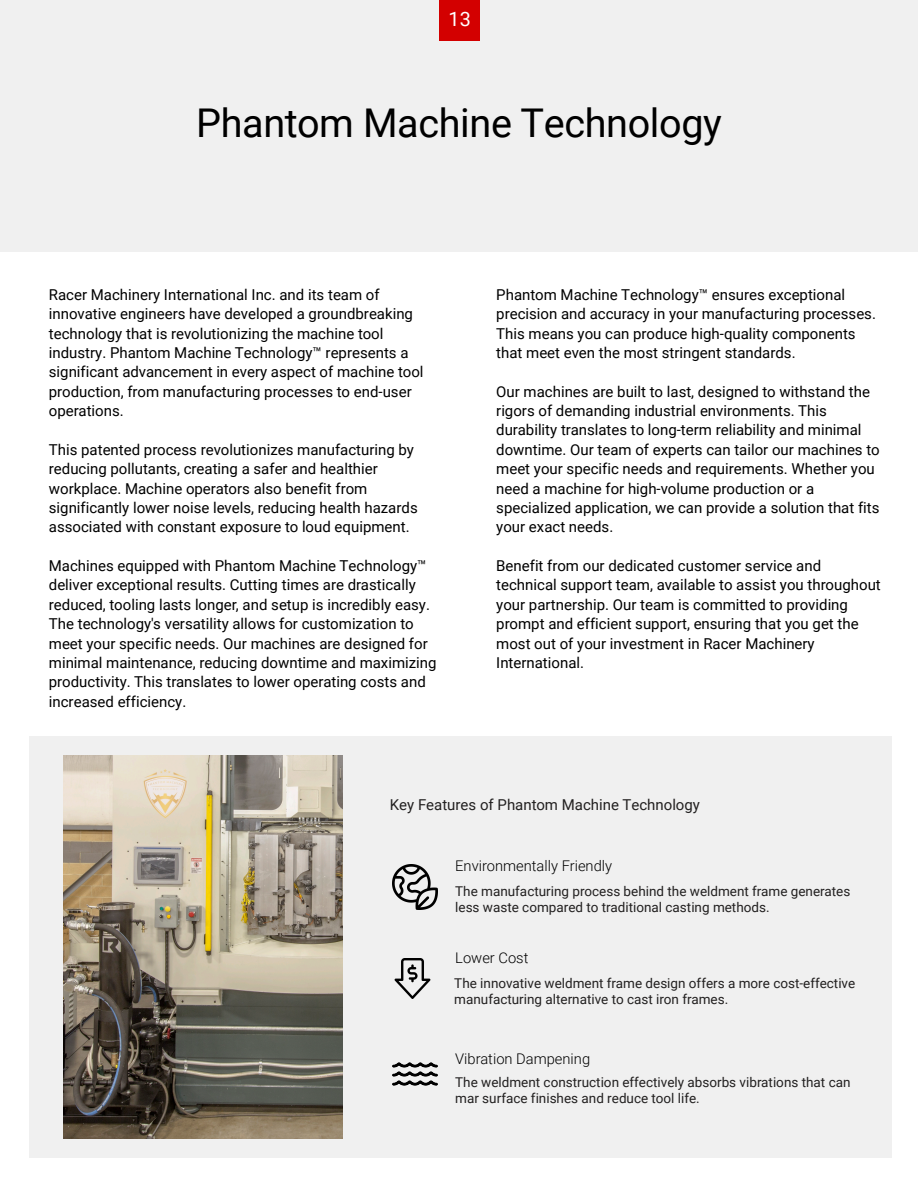
<style>
.page{position:relative;width:918px;height:1188px;background:#fff}
.page>*{position:absolute;margin:0;border:0;box-sizing:border-box;transform-origin:0 0}
.t1{font:39.6px "Roboto";letter-spacing:-.01em;color:#000}
.t2{font:19.8px "Roboto";color:#fff}
.t3{font:15px/19.4px "Roboto";color:#000}
.t4{font:15px "Roboto";color:#222020}
.t5{font:300 14.7px "Roboto";color:#000}
.t6{font:13.5px/16.2px "Roboto";color:#222020}
</style>
<div class="page">
<div style="left:0;top:0;width:918px;height:252px;background:#f0f0f0"></div>
<div style="left:30px;top:736px;width:862px;height:422px;background:#f0f0f0"></div>
<div style="left:439px;top:0;width:40px;height:40px;background:#d30000"></div>
<img style="left:63px;top:756px;width:279px;height:382px">
<img style="left:393px;top:865px;width:44px;height:44px">
<img style="left:394px;top:959px;width:37px;height:39px">
<img style="left:393px;top:1062px;width:44px;height:24px">
<h2 class="t2" style="left:449px;top:5px;width:24px">13</h2>
<h1 class="t1" style="left:196px;top:96px;width:527px">Phantom Machine Technology</h1>
<p class="t3" style="left:49px;top:284px;width:376px">Racer Machinery International Inc. and its team of innovative engineers have developed a groundbreaking technology that is revolutionizing the machine tool industry. Phantom Machine Technology™ represents a significant advancement in every aspect of machine tool production, from manufacturing processes to end-user operations.</p>
<p class="t3" style="left:49px;top:439px;width:370px">This patented process revolutionizes manufacturing by reducing pollutants, creating a safer and healthier workplace. Machine operators also benefit from significantly lower noise levels, reducing health hazards associated with constant exposure to loud equipment.</p>
<p class="t3" style="left:49px;top:556px;width:389px">Machines equipped with Phantom Machine Technology™ deliver exceptional results. Cutting times are drastically reduced, tooling lasts longer, and setup is incredibly easy.<br>The technology's versatility allows for customization to meet your specific needs. Our machines are designed for minimal maintenance, reducing downtime and maximizing productivity. This translates to lower operating costs and increased efficiency.</p>
<p class="t3" style="left:496px;top:284px;width:381px">Phantom Machine Technology™ ensures exceptional precision and accuracy in your manufacturing processes.<br>This means you can produce high-quality components that meet even the most stringent standards.</p>
<p class="t3" style="left:496px;top:381px;width:385px">Our machines are built to last, designed to withstand the rigors of demanding industrial environments. This durability translates to long-term reliability and minimal downtime. Our team of experts can tailor our machines to meet your specific needs and requirements. Whether you need a machine for high-volume production or a specialized application, we can provide a solution that fits your exact needs.</p>
<p class="t3" style="left:496px;top:556px;width:386px">Benefit from our dedicated customer service and technical support team, available to assist you throughout your partnership. Our team is committed to providing prompt and efficient support, ensuring that you get the most out of your investment in Racer Machinery International.</p>
<p class="t4" style="left:390px;top:795px;width:312px">Key Features of Phantom Machine Technology</p>
<p class="t5" style="left:455px;top:855px;width:158px">Environmentally Friendly</p>
<p class="t6" style="left:455px;top:882px;width:397px">The manufacturing process behind the weldment frame generates less waste compared to traditional casting methods.</p>
<p class="t5" style="left:455px;top:947px;width:75px">Lower Cost</p>
<p class="t6" style="left:454px;top:975px;width:403px">The innovative weldment frame design offers a more cost-effective manufacturing alternative to cast iron frames.</p>
<p class="t5" style="left:455px;top:1049px;width:136px">Vibration Dampening</p>
<p class="t6" style="left:455px;top:1073px;width:397px">The weldment construction effectively absorbs vibrations that can mar surface finishes and reduce tool life.</p>
</div>
